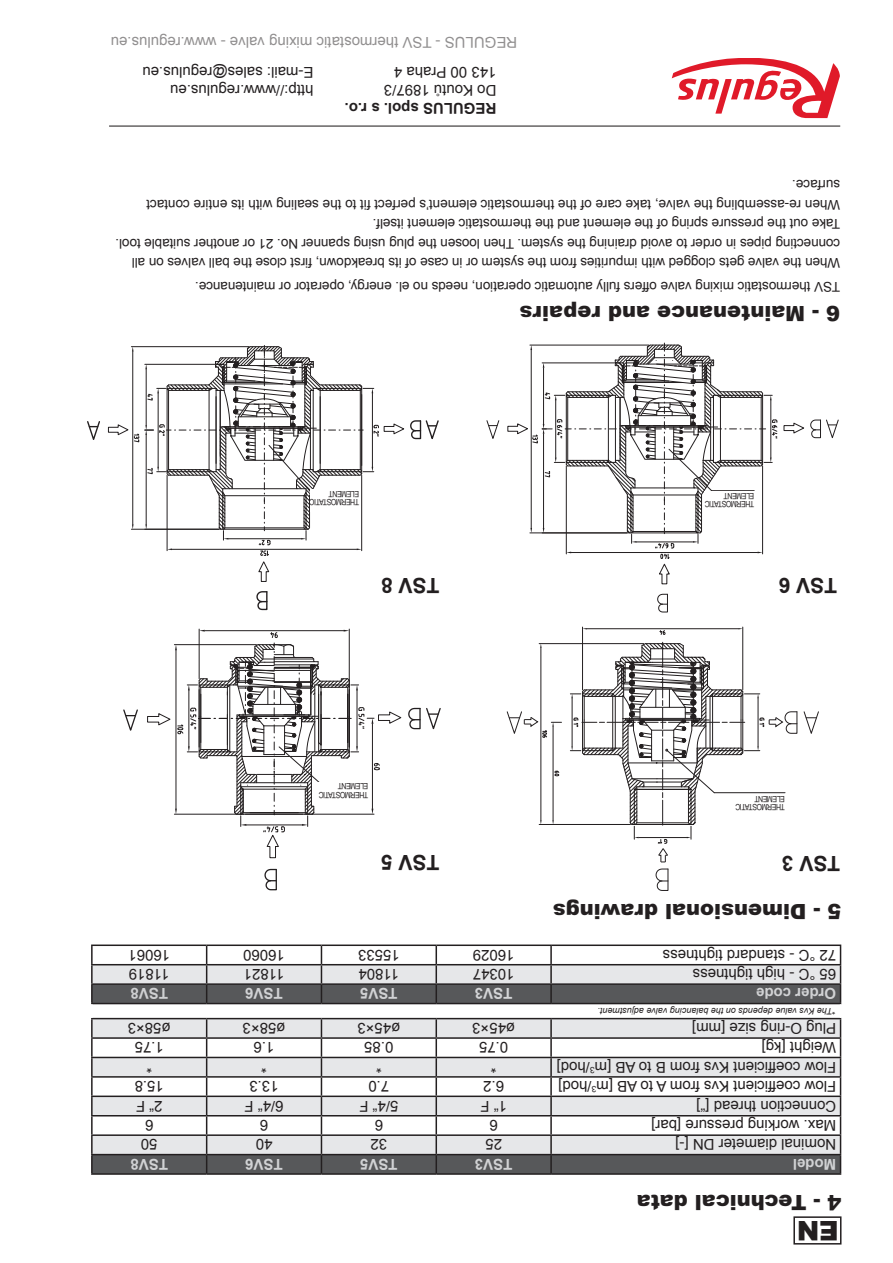
<style>
.page{position:relative;width:893px;height:1263px;background:#fff}
.page>*{position:absolute;margin:0;border:0;box-sizing:border-box;transform-origin:0 0}
.t1{font:900 27px "Arial";color:#231f20}
.t2{font:900 21px "Arial";color:#231f20}
.t3{font:700 21px "Arial";color:#231f20}
.t4{font:15px "Arial";color:#231f20}
.t5{font:700 15px "Arial";color:#d1d2d4}
.t6{font:700 15px "Arial";color:#231f20}
.t7{font:700 15px "Arial";color:#cfd0d2}
.t8{font:700 15px "Arial";color:#d4d5d7}
.t9{font:13.5px/19.5px "Arial";letter-spacing:-.005em;color:#231f20}
.t10{font:italic 9px "Arial";color:#231f20}
.t11{font:8.7px "Arial";color:#231f20}
.t12{font:8.55px "Arial Narrow";letter-spacing:-.05em;color:#231f20}
</style>
<div class="page">
<svg style="left:672px;top:58px;width:168px;height:60px"></svg>
<hr style="left:109px;top:126px;width:731px;height:1px;background:#231f20">
<svg style="left:657px;top:594px;width:11px;height:18px"></svg>
<svg style="left:487px;top:420px;width:12px;height:19px"></svg>
<svg style="left:507px;top:343px;width:331px;height:241px"></svg>
<hr style="left:582px;top:627px;width:1px;height:63px;background:#231f20">
<hr style="left:742px;top:627px;width:1px;height:63px;background:#231f20">
<hr style="left:587px;top:628px;width:151px;height:1px;background:#231f20">
<svg style="left:659px;top:630px;width:6px;height:5px"></svg>
<svg style="left:803px;top:711px;width:16px;height:23px"></svg>
<svg style="left:507px;top:642px;width:290px;height:249px"></svg>
<hr style="left:199px;top:629px;width:1px;height:50px;background:#231f20">
<hr style="left:349px;top:629px;width:1px;height:59px;background:#231f20">
<svg style="left:123px;top:709px;width:15px;height:22px"></svg>
<svg style="left:264px;top:868px;width:13px;height:22px"></svg>
<svg style="left:147px;top:630px;width:294px;height:228px"></svg>
<svg style="left:256px;top:591px;width:12px;height:20px"></svg>
<svg style="left:87px;top:421px;width:13px;height:19px"></svg>
<svg style="left:108px;top:345px;width:331px;height:237px"></svg>
<div style="left:715px;top:795px;width:69px;height:22px;background:#fff"></div>
<div style="left:313px;top:782px;width:58px;height:18px;background:#fff"></div>
<div style="left:704px;top:492px;width:57px;height:22px;background:#fff"></div>
<div style="left:310px;top:490px;width:51px;height:22px;background:#fff"></div>
<div style="left:793px;top:1216px;width:48px;height:28px;border:2px solid #231f20"></div>
<hr style="left:551px;top:1173px;width:290px;height:2px;background:#231f20">
<hr style="left:436px;top:1173px;width:115px;height:2px;background:#231f20">
<hr style="left:321px;top:1173px;width:115px;height:2px;background:#231f20">
<hr style="left:207px;top:1173px;width:114px;height:2px;background:#231f20">
<hr style="left:91px;top:1173px;width:116px;height:2px;background:#231f20">
<hr style="left:551px;top:944px;width:290px;height:2px;background:#231f20">
<hr style="left:436px;top:944px;width:115px;height:2px;background:#231f20">
<hr style="left:321px;top:944px;width:115px;height:2px;background:#231f20">
<hr style="left:207px;top:944px;width:114px;height:2px;background:#231f20">
<hr style="left:91px;top:944px;width:116px;height:2px;background:#231f20">
<svg style="left:91px;top:945px;width:750px;height:228px"></svg>
<p class="t4" style="left:517px;top:52px;width:408px;rotate:-180deg">REGULUS - TSV thermostatic mixing valve - www.regulus.eu</p>
<p class="t4" style="left:314px;top:82px;width:173px;rotate:-180deg">E-mail: sales@regulus.eu</p>
<p class="t4" style="left:496px;top:82px;width:104px;rotate:-180deg">143 00 Praha 4</p>
<p class="t4" style="left:314px;top:100px;width:145px;rotate:-180deg">http://www.regulus.eu</p>
<p class="t4" style="left:496px;top:100px;width:114px;rotate:-180deg">Do Koutů 1897/3</p>
<p class="t6" style="left:496px;top:118px;width:153px;rotate:-180deg">REGULUS spol. s r.o.</p>
<p class="t9" style="left:840px;top:195px;width:50px;rotate:-180deg">surface.</p>
<p class="t9" style="left:840px;top:214px;width:695px;rotate:-180deg">When re-assembling the valve, take care of the thermostatic element’s perfect fit to the sealing with its entire contact</p>
<p class="t9" style="left:840px;top:273px;width:726px;rotate:-180deg">When the valve gets clogged with impurities from the system or in case of its breakdown, first close the ball valves on all connecting pipes in order to avoid draining the system. Then loosen the plug using spanner No. 21 or another suitable tool.<br>Take out the pressure spring of the element and the thermostatic element itself.</p>
<p class="t9" style="left:840px;top:296px;width:646px;rotate:-180deg">TSV thermostatic mixing valve offers fully automatic operation, needs no el. energy, operator or maintenance.</p>
<p class="t2" style="left:840px;top:328px;width:322px;rotate:-180deg">6 - Maintenance and repairs</p>
<p class="t12" style="left:359px;top:500px;width:32px;rotate:-180deg">ELEMENT</p>
<p class="t12" style="left:359px;top:509px;width:51px;rotate:-180deg">THERMOSTATIC</p>
<p class="t12" style="left:754px;top:502px;width:32px;rotate:-180deg">ELEMENT</p>
<p class="t12" style="left:754px;top:510px;width:51px;rotate:-180deg">THERMOSTATIC</p>
<p class="t3" style="left:439px;top:600px;width:60px;rotate:-180deg">TSV 8</p>
<p class="t3" style="left:837px;top:600px;width:60px;rotate:-180deg">TSV 6</p>
<p class="t12" style="left:368px;top:792px;width:32px;rotate:-180deg">ELEMENT</p>
<p class="t12" style="left:368px;top:801px;width:51px;rotate:-180deg">THERMOSTATIC</p>
<p class="t3" style="left:439px;top:876px;width:60px;rotate:-180deg">TSV 5</p>
<p class="t12" style="left:785px;top:805px;width:32px;rotate:-180deg">ELEMENT</p>
<p class="t12" style="left:785px;top:813px;width:51px;rotate:-180deg">THERMOSTATIC</p>
<p class="t3" style="left:840px;top:878px;width:60px;rotate:-180deg">TSV 3</p>
<p class="t2" style="left:841px;top:927px;width:290px;rotate:-180deg">5 - Dimensional drawings</p>
<p class="t4" style="left:170px;top:965px;width:43px;rotate:-180deg">16061</p>
<p class="t4" style="left:285px;top:965px;width:43px;rotate:-180deg">16060</p>
<p class="t4" style="left:400px;top:965px;width:43px;rotate:-180deg">15533</p>
<p class="t4" style="left:515px;top:965px;width:43px;rotate:-180deg">16029</p>
<p class="t4" style="left:836px;top:965px;width:175px;rotate:-180deg">72 °C - standard tightness</p>
<p class="t4" style="left:170px;top:984px;width:42px;rotate:-180deg">11819</p>
<p class="t4" style="left:284px;top:984px;width:42px;rotate:-180deg">11821</p>
<p class="t4" style="left:399px;top:984px;width:42px;rotate:-180deg">11804</p>
<p class="t4" style="left:515px;top:984px;width:43px;rotate:-180deg">10347</p>
<p class="t4" style="left:836px;top:984px;width:145px;rotate:-180deg">65 °C - high tightness</p>
<p class="t7" style="left:168px;top:1004px;width:39px;rotate:-180deg">TSV8</p>
<p class="t5" style="left:283px;top:1004px;width:39px;rotate:-180deg">TSV6</p>
<p class="t5" style="left:398px;top:1004px;width:39px;rotate:-180deg">TSV5</p>
<p class="t8" style="left:512px;top:1004px;width:39px;rotate:-180deg">TSV3</p>
<p class="t5" style="left:836px;top:1004px;width:82px;rotate:-180deg">Order code</p>
<p class="t10" style="left:836px;top:1017px;width:240px;rotate:-180deg">*The Kvs value depends on the balancing valve adjustment.</p>
<p class="t4" style="left:171px;top:1038px;width:44px;rotate:-180deg">ø58×3</p>
<p class="t4" style="left:286px;top:1038px;width:44px;rotate:-180deg">ø58×3</p>
<p class="t4" style="left:400px;top:1038px;width:44px;rotate:-180deg">ø45×3</p>
<p class="t4" style="left:515px;top:1038px;width:44px;rotate:-180deg">ø45×3</p>
<p class="t4" style="left:836px;top:1038px;width:146px;rotate:-180deg">Plug O-ring size [mm]</p>
<p class="t4" style="left:164px;top:1057px;width:31px;rotate:-180deg">1.75</p>
<p class="t4" style="left:274px;top:1057px;width:22px;rotate:-180deg">1.6</p>
<p class="t4" style="left:393px;top:1057px;width:31px;rotate:-180deg">0.85</p>
<p class="t4" style="left:508px;top:1057px;width:31px;rotate:-180deg">0.75</p>
<p class="t4" style="left:836px;top:1057px;width:76px;rotate:-180deg">Weight [kg]</p>
<p class="t4" style="left:152px;top:1077px;width:7px;rotate:-180deg">*</p>
<p class="t4" style="left:267px;top:1077px;width:7px;rotate:-180deg">*</p>
<p class="t4" style="left:382px;top:1077px;width:7px;rotate:-180deg">*</p>
<p class="t4" style="left:497px;top:1077px;width:7px;rotate:-180deg">*</p>
<p class="t4" style="left:164px;top:1096px;width:31px;rotate:-180deg">15.8</p>
<p class="t4" style="left:279px;top:1096px;width:31px;rotate:-180deg">13.3</p>
<p class="t4" style="left:389px;top:1096px;width:22px;rotate:-180deg">7.0</p>
<p class="t4" style="left:504px;top:1096px;width:22px;rotate:-180deg">6.2</p>
<p class="t4" style="left:836px;top:1077px;width:281px;rotate:-180deg">Flow coefficient Kvs from B to AB [m /hod]</p>
<p class="t11" style="left:595px;top:1075px;width:6px;rotate:-180deg">3</p>
<p class="t4" style="left:836px;top:1096px;width:280px;rotate:-180deg">Flow coefficient Kvs from A to AB [m /hod]</p>
<p class="t11" style="left:596px;top:1095px;width:6px;rotate:-180deg">3</p>
<p class="t4" style="left:163px;top:1116px;width:28px;rotate:-180deg">2“ F</p>
<p class="t4" style="left:284px;top:1116px;width:41px;rotate:-180deg">6/4“ F</p>
<p class="t4" style="left:398px;top:1116px;width:41px;rotate:-180deg">5/4“ F</p>
<p class="t4" style="left:507px;top:1116px;width:28px;rotate:-180deg">1“ F</p>
<p class="t4" style="left:836px;top:1116px;width:142px;rotate:-180deg">Connection thread [“]</p>
<p class="t4" style="left:153px;top:1135px;width:10px;rotate:-180deg">6</p>
<p class="t4" style="left:268px;top:1135px;width:10px;rotate:-180deg">6</p>
<p class="t4" style="left:383px;top:1135px;width:10px;rotate:-180deg">6</p>
<p class="t4" style="left:498px;top:1135px;width:10px;rotate:-180deg">6</p>
<p class="t4" style="left:836px;top:1135px;width:187px;rotate:-180deg">Max. working pressure [bar]</p>
<p class="t4" style="left:158px;top:1154px;width:18px;rotate:-180deg">50</p>
<p class="t4" style="left:272px;top:1154px;width:18px;rotate:-180deg">40</p>
<p class="t4" style="left:387px;top:1154px;width:18px;rotate:-180deg">32</p>
<p class="t4" style="left:502px;top:1154px;width:18px;rotate:-180deg">25</p>
<p class="t4" style="left:836px;top:1154px;width:162px;rotate:-180deg">Nominal diameter DN [-]</p>
<p class="t5" style="left:168px;top:1174px;width:39px;rotate:-180deg">TSV8</p>
<p class="t5" style="left:283px;top:1174px;width:39px;rotate:-180deg">TSV6</p>
<p class="t5" style="left:398px;top:1174px;width:39px;rotate:-180deg">TSV5</p>
<p class="t5" style="left:512px;top:1174px;width:39px;rotate:-180deg">TSV3</p>
<p class="t5" style="left:836px;top:1174px;width:45px;rotate:-180deg">Model</p>
<p class="t2" style="left:841px;top:1217px;width:206px;rotate:-180deg">4 - Technical data</p>
<p class="t1" style="left:839px;top:1250px;width:43px;rotate:-180deg">EN</p>
</div>
